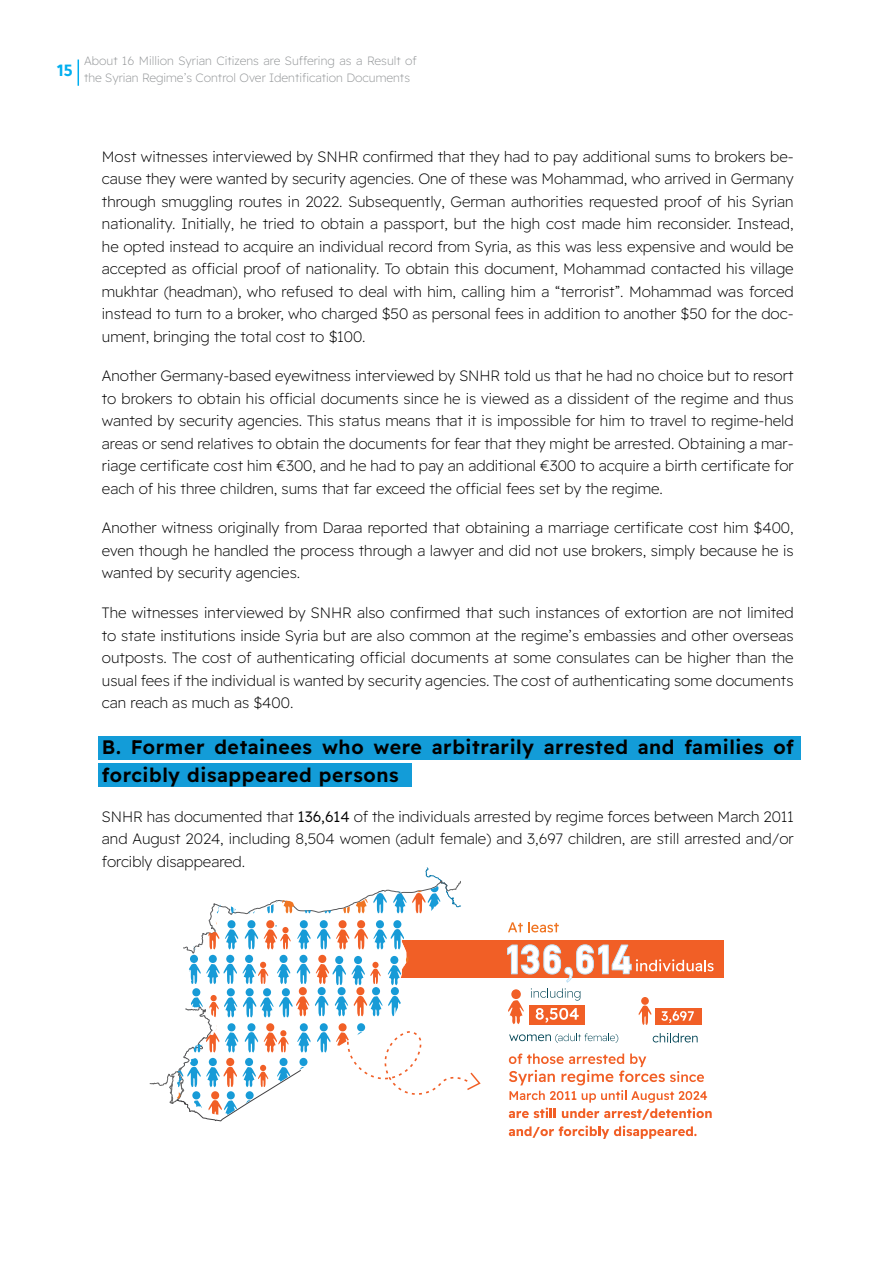
<style>
.page{position:relative;width:893px;height:1263px;background:#fff}
.page>*{position:absolute;margin:0;border:0;box-sizing:border-box;transform-origin:0 0}
.t1{font:600 19.5px/28.5px "Readex Pro";letter-spacing:.03em;color:#000}
.t2{font:700 18px "Tajawal";color:#00aeef}
.t3{font:200 15px/22.5px "Readex Pro";color:#000;text-align:justify}
.t4{font:200 12px "Readex Pro";color:#919496}
.s1{font-weight:300}
</style>
<div class="page">
<svg style="left:78px;top:60px;width:1px;height:26px"></svg>
<div style="left:98px;top:763px;width:313px;height:24px;background:#139cd8"></div>
<div style="left:98px;top:736px;width:703px;height:24px;background:#139cd8"></div>
<div style="left:290px;top:940px;width:434px;height:38px;background:#f15f26"></div>
<svg style="left:508px;top:922px;width:51px;height:10px"></svg>
<svg style="left:509px;top:1053px;width:203px;height:86px"></svg>
<svg style="left:169px;top:867px;width:312px;height:254px"></svg>
<svg style="left:653px;top:1033px;width:45px;height:9px"></svg>
<svg style="left:509px;top:1033px;width:109px;height:10px"></svg>
<svg style="left:507px;top:944px;width:207px;height:81px"></svg>
<p class="t2" style="left:57px;top:56px;width:17px">15</p>
<p class="t4" style="left:84px;top:54px;width:334px">About 16 Million Syrian Citizens are Suffering as a Result of</p>
<p class="t4" style="left:84px;top:70px;width:327px">the Syrian Regime s’ Control Over Identification Documents</p>
<p class="t3" style="left:102px;top:145px;width:693px">Most witnesses interviewed by SNHR confirmed that they had to pay additional sums to brokers be-</p>
<p class="t3" style="left:102px;top:190px;width:693px">through smuggling routes in 2022. Subsequently, German authorities requested proof of his Syrian nationality. Initially, he tried to obtain a passport, but the high cost made him reconsider. Instead, he opted instead to acquire an individual record from Syria, as this was less expensive and would be accepted as official proof of nationality. To obtain this document, Mohammad contacted his village mukhtar (headman ,) who refused to deal with him, calling him a “terrorist .” Mohammad was forced</p>
<p class="t3" style="left:102px;top:325px;width:265px">ument, bringing the total cost to $100.</p>
<p class="t3" style="left:102px;top:168px;width:693px">cause they were wanted by security agencies. One of these was Mohammad, who arrived in Germany</p>
<p class="t3" style="left:102px;top:303px;width:693px">instead to turn to a broker, who charged $50 as personal fees in addition to another $50 for the doc-</p>
<p class="t3" style="left:102px;top:365px;width:693px">Another Germany-based eyewitness interviewed by SNHR told us that he had no choice but to resort to brokers to obtain his official documents since he is viewed as a dissident of the regime and thus wanted by security agencies. This status means that isit impossible for him to travel to regime-held</p>
<p class="t3" style="left:102px;top:455px;width:693px">riage certificate cost him €300, and he had to pay an additional €300 to acquire a birth certificate for</p>
<p class="t3" style="left:102px;top:432px;width:693px">areas or send relatives to obtain the documents for fear that they might be arrested. Obtaining a mar-</p>
<p class="t3" style="left:102px;top:477px;width:562px">each of his three children, sums that far exceed the official fees set by the regime.</p>
<p class="t3" style="left:102px;top:517px;width:693px">Another witness originally from Daraa reported that obtaining a marriage certificate cost him $400, even though he handled the process through a lawyer and did not use brokers, simply because he is wanted by security agencies.</p>
<p class="t3" style="left:102px;top:601px;width:693px">The witnesses interviewed by SNHR also confirmed that such instances of extortion are not limited to state institutions inside Syria but are also common at the regime s’ embassies and other overseas outposts. The cost of authenticating official documents at some consulates can be higher than the usual fees if the individual is wanted by security agencies. The cost of authenticating some documents can reach as much as $400.</p>
<h1 class="t1" style="left:773px;top:732px;width:22px">of</h1>
<h1 class="t1" style="left:214px;top:732px;width:99px">detainees</h1>
<h1 class="t1" style="left:432px;top:732px;width:104px">arbitrarily</h1>
<h1 class="t1" style="left:684px;top:732px;width:81px">families</h1>
<h1 class="t1" style="left:322px;top:732px;width:43px">who</h1>
<h1 class="t1" style="left:544px;top:732px;width:86px">arrested</h1>
<h1 class="t1" style="left:638px;top:732px;width:38px">and</h1>
<h1 class="t1" style="left:102px;top:732px;width:298px">B.<br>forcibly disappeared persons</h1>
<p class="t3" style="left:102px;top:805px;width:693px">SNHR has documented that <span class="s1">136,614</span> of the individuals arrested by regime forces between March 2011 and August 2024, including 8,504 women (adult female) and 3,697 children, are still arrested and/or forcibly disappeared.</p>
<h1 class="t1" style="left:131px;top:732px;width:75px">Former</h1>
<h1 class="t1" style="left:373px;top:732px;width:50px">were</h1>
</div>
